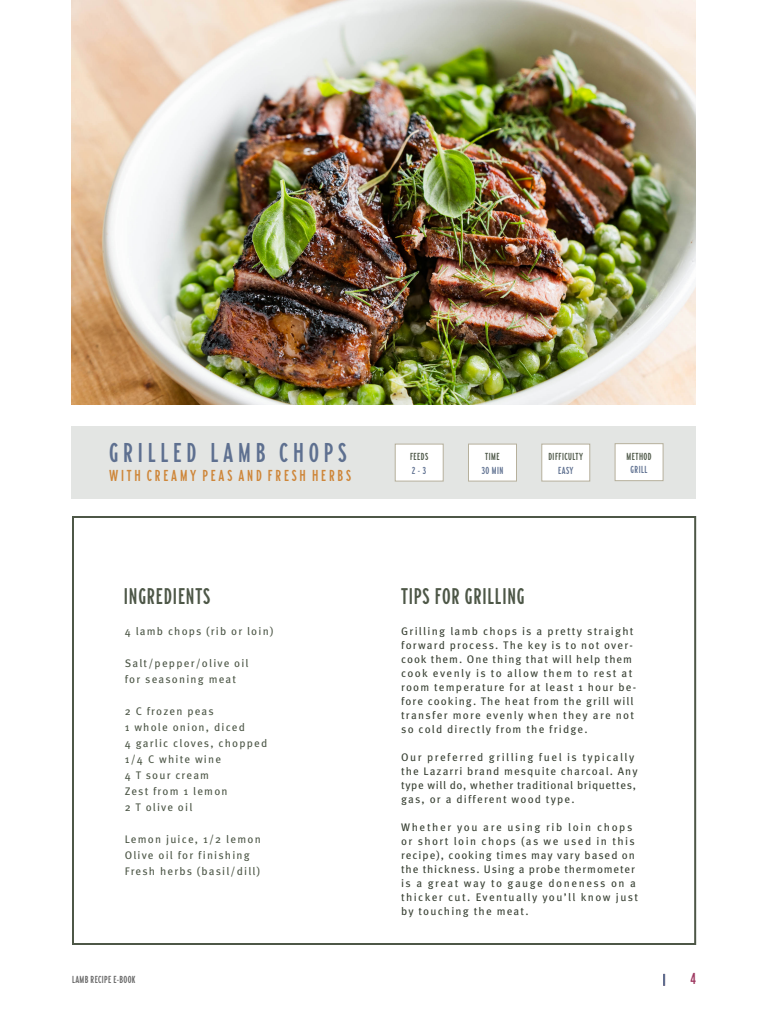
<style>
.page{position:relative;width:768px;height:1024px;background:#fff}
.page>*{position:absolute;margin:0;border:0;box-sizing:border-box;transform-origin:0 0}
.title_recipes{font:24px "Carnaby Street Clean";letter-spacing:.2em;color:#5e7090}
.highlight_red_text{font:20px "Carnaby Street Clean";letter-spacing:.04em;color:#4d5747}
.title_recipes-2{font:14px "Carnaby Street Clean";letter-spacing:.2em;color:#ce8639}
.t1{font:14px "Carnaby Street Clean";color:#9f3a62}
.full_text{font:11px/14px "Meta Pro";letter-spacing:.11em;color:#394134}
.ingredients_text{font:11px "Meta Pro";letter-spacing:.11em;color:#4d5747}
.full_text-2{font:11px/14px "Meta Pro";letter-spacing:.09em;color:#394134}
.full_text-3{font:11px/14px "Meta Pro";letter-spacing:.13em;color:#394134}
.instructions{font:9px "Carnaby Street Clean";letter-spacing:.05em;color:#4d5747}
.instructions-2{font:9px "Carnaby Street Clean";letter-spacing:.05em;color:#5e7090}
.t2{font:9px "Carnaby Street Clean";letter-spacing:.04em;color:#666}
</style>
<div class="page">
<div style="left:72px;top:516px;width:624px;height:429px;border:2px solid #4d5747"></div>
<div style="left:72px;top:426px;width:624px;height:73px;background:#e3e5e3"></div>
<img style="left:72px;top:0;width:624px;height:405px">
<svg style="left:663px;top:974px;width:2px;height:12px"></svg>
<div style="left:395px;top:444px;width:49px;height:38px;background:#fff;border:1px solid #b6b09c"></div>
<div style="left:468px;top:444px;width:49px;height:38px;background:#fff;border:1px solid #b6b09c"></div>
<div style="left:541px;top:444px;width:49px;height:38px;background:#fff;border:1px solid #b6b09c"></div>
<div style="left:615px;top:443px;width:49px;height:38px;background:#fff;border:1px solid #b6b09c"></div>
<p class="title_recipes" style="left:109px;top:438px;width:239px">GRILLED LAMB CHOPS</p>
<p class="title_recipes-2" style="left:109px;top:468px;width:243px">WITH CREAMY PEAS AND FRESH HERBS</p>
<p class="highlight_red_text" style="left:124px;top:585px;width:88px">INGREDIENTS</p>
<p class="ingredients_text" style="left:125px;top:623px;width:150px">4 lamb chops (rib or loin)</p>
<p class="ingredients_text" style="left:125px;top:655px;width:125px">Salt/pepper/olive oil</p>
<p class="ingredients_text" style="left:125px;top:671px;width:113px">for seasoning meat</p>
<p class="ingredients_text" style="left:125px;top:703px;width:91px">2 C frozen peas</p>
<p class="ingredients_text" style="left:125px;top:719px;width:122px">1 whole onion, diced</p>
<p class="ingredients_text" style="left:125px;top:735px;width:144px">4 garlic cloves, chopped</p>
<p class="ingredients_text" style="left:125px;top:751px;width:98px">1/4 C white wine</p>
<p class="ingredients_text" style="left:125px;top:767px;width:86px">4 T sour cream</p>
<p class="ingredients_text" style="left:125px;top:783px;width:104px">Zest from 1 lemon</p>
<p class="ingredients_text" style="left:125px;top:799px;width:69px">2 T olive oil</p>
<p class="ingredients_text" style="left:125px;top:831px;width:138px">Lemon juice, 1/2 lemon</p>
<p class="ingredients_text" style="left:125px;top:847px;width:127px">Olive oil for finishing</p>
<p class="ingredients_text" style="left:125px;top:863px;width:137px">Fresh herbs (basil/dill)</p>
<p class="instructions" style="left:410px;top:451px;width:20px">FEEDS</p>
<p class="instructions-2" style="left:412px;top:465px;width:15px">2 - 3</p>
<p class="instructions" style="left:485px;top:451px;width:16px">TIME</p>
<p class="instructions-2" style="left:482px;top:465px;width:23px">30 MIN</p>
<p class="instructions" style="left:548px;top:451px;width:36px">DIFFICULTY</p>
<p class="instructions-2" style="left:558px;top:465px;width:17px">EASY</p>
<p class="instructions" style="left:627px;top:451px;width:27px">METHOD</p>
<p class="instructions-2" style="left:631px;top:465px;width:18px">GRILL</p>
<p class="highlight_red_text" style="left:401px;top:585px;width:125px">TIPS FOR GRILLING</p>
<p class="full_text" style="left:401px;top:623px;width:237px">Grilling lamb chops is a pretty straight forward process. The key is to not over&shy;cook them. One thing that will help them cook evenly is to allow them to rest at room temperature for at least 1 hour be&shy;fore cooking. The heat from the grill will transfer more evenly when they are not so cold directly from the fridge.</p>
<p class="full_text" style="left:401px;top:749px;width:238px">Our preferred grilling fuel is typically the Lazarri brand mesquite charcoal. Any type will do, whether traditional briquettes, gas, or a different wood type.</p>
<p class="full_text-2" style="left:401px;top:819px;width:235px">Whether you are using rib loin chops or short loin chops (as we used in this recipe), cooking times may vary based on the thickness. Using a probe thermometer</p>
<p class="full_text-3" style="left:401px;top:875px;width:239px">is a great way to gauge doneness on a thicker cut. Eventually you’ll know just by touching the meat.</p>
<p class="t2" style="left:72px;top:974px;width:65px">LAMB RECIPE E-BOOK</p>
<p class="t1" style="left:691px;top:971px;width:7px">4</p>
</div>
